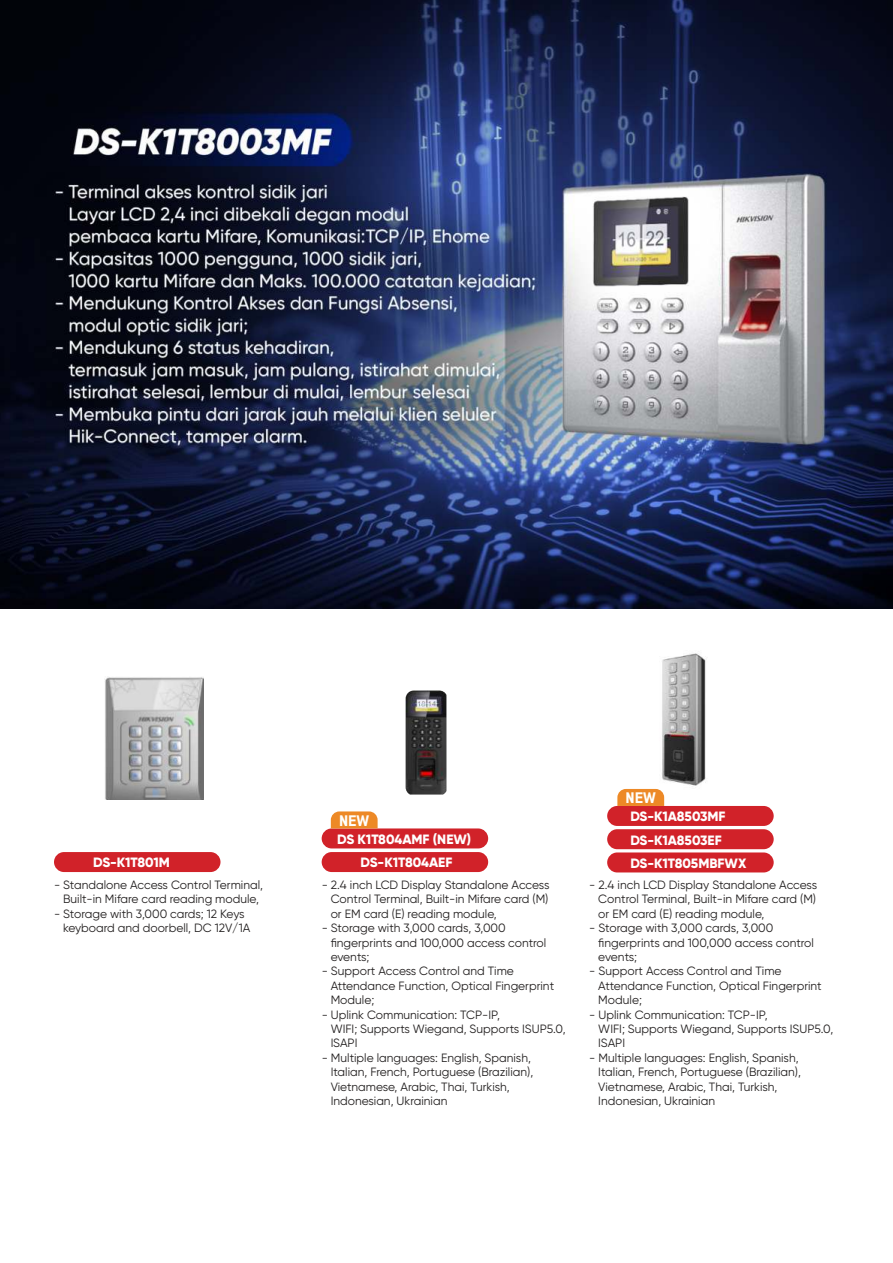
<style>
.page{position:relative;width:893px;height:1263px;background:#fff}
.page>*{position:absolute;margin:0;border:0;box-sizing:border-box;transform-origin:0 0}
.t1{font:800 15px "TSTARPRO";color:#fffffd;scale:1.1 1}
.t2{font:800 13.5px "Gilroy";color:#fff}
.t3{font:12px/14.4px "Gilroy";color:#221f1f}
</style>
<div class="page">
<img style="left:0;top:0;width:893px;height:608px">
<div style="left:322px;top:852px;width:166px;height:20px;background:#d12229;border-radius:10px"></div>
<div style="left:607px;top:829px;width:167px;height:20px;background:#d12229;border-radius:10px"></div>
<div style="left:607px;top:806px;width:167px;height:20px;background:#d12229;border-radius:10px"></div>
<div style="left:322px;top:828px;width:166px;height:20px;background:#d12229;border-radius:10px"></div>
<div style="left:607px;top:852px;width:167px;height:20px;background:#d12229;border-radius:10px"></div>
<img style="left:406px;top:690px;width:40px;height:104px">
<div style="left:54px;top:852px;width:166px;height:20px;background:#d12229;border-radius:10px"></div>
<img style="left:105px;top:677px;width:98px;height:122px">
<img style="left:649px;top:653px;width:57px;height:136px">
<svg style="left:331px;top:811px;width:47px;height:17px"></svg>
<svg style="left:617px;top:789px;width:47px;height:17px"></svg>
<p class="t2" style="left:93px;top:856px;width:78px">DS-K1T801M</p>
<p class="t3" style="left:54px;top:878px;width:211px;text-align:center">- Standalone Access Control Terminal,<br>Built-in Mifare card reading module,</p>
<p class="t3" style="left:63px;top:907px;width:189px;text-indent:-9px">- Storage with 3,000 cards; 12 Keys keyboard and doorbell, DC 12V/1A</p>
<p class="t1" style="left:626px;top:789px;width:29px">NEW</p>
<p class="t1" style="left:339px;top:811px;width:29px">NEW</p>
<p class="t2" style="left:630px;top:810px;width:97px">DS-K1A8503MF</p>
<p class="t2" style="left:337px;top:833px;width:136px">DS K1T804AMF (NEW)</p>
<p class="t2" style="left:630px;top:834px;width:93px">DS-K1A8503EF</p>
<p class="t2" style="left:361px;top:856px;width:93px">DS-K1T804AEF</p>
<p class="t2" style="left:630px;top:857px;width:117px">DS-K1T805MBFWX</p>
<p class="t3" style="left:331px;top:878px;width:220px;text-align:justify;text-indent:-9px">- 2.4 inch LCD Display Standalone Access Control Terminal, Built-in Mifare card (M) or EM card (E) reading module,</p>
<p class="t3" style="left:331px;top:921px;width:217px;text-indent:-9px">- Storage with 3,000 cards, 3,000 fingerprints and 100,000 access control events;</p>
<p class="t3" style="left:331px;top:965px;width:225px;text-indent:-9px">- Support Access Control and Time<br>Attendance Function, Optical Fingerprint<br>Module;</p>
<p class="t3" style="left:331px;top:1008px;width:236px;text-indent:-9px">- Uplink Communication: TCP-IP,<br>WIFI; Supports Wiegand, Supports ISUP5.0,<br>ISAPI</p>
<p class="t3" style="left:331px;top:1051px;width:204px;text-indent:-9px">- Multiple languages: English, Spanish, Italian, French, Portuguese (Brazilian), Vietnamese, Arabic, Thai, Turkish, Indonesian, Ukrainian</p>
<p class="t3" style="left:598px;top:878px;width:220px;text-align:justify;text-indent:-9px">- 2.4 inch LCD Display Standalone Access Control Terminal, Built-in Mifare card (M) or EM card (E) reading module,</p>
<p class="t3" style="left:598px;top:921px;width:217px;text-indent:-9px">- Storage with 3,000 cards, 3,000 fingerprints and 100,000 access control events;</p>
<p class="t3" style="left:598px;top:965px;width:225px;text-indent:-9px">- Support Access Control and Time<br>Attendance Function, Optical Fingerprint<br>Module;</p>
<p class="t3" style="left:598px;top:1008px;width:236px;text-indent:-9px">- Uplink Communication: TCP-IP,<br>WIFI; Supports Wiegand, Supports ISUP5.0,<br>ISAPI</p>
<p class="t3" style="left:598px;top:1051px;width:204px;text-indent:-9px">- Multiple languages: English, Spanish, Italian, French, Portuguese (Brazilian), Vietnamese, Arabic, Thai, Turkish, Indonesian, Ukrainian</p>
</div>
